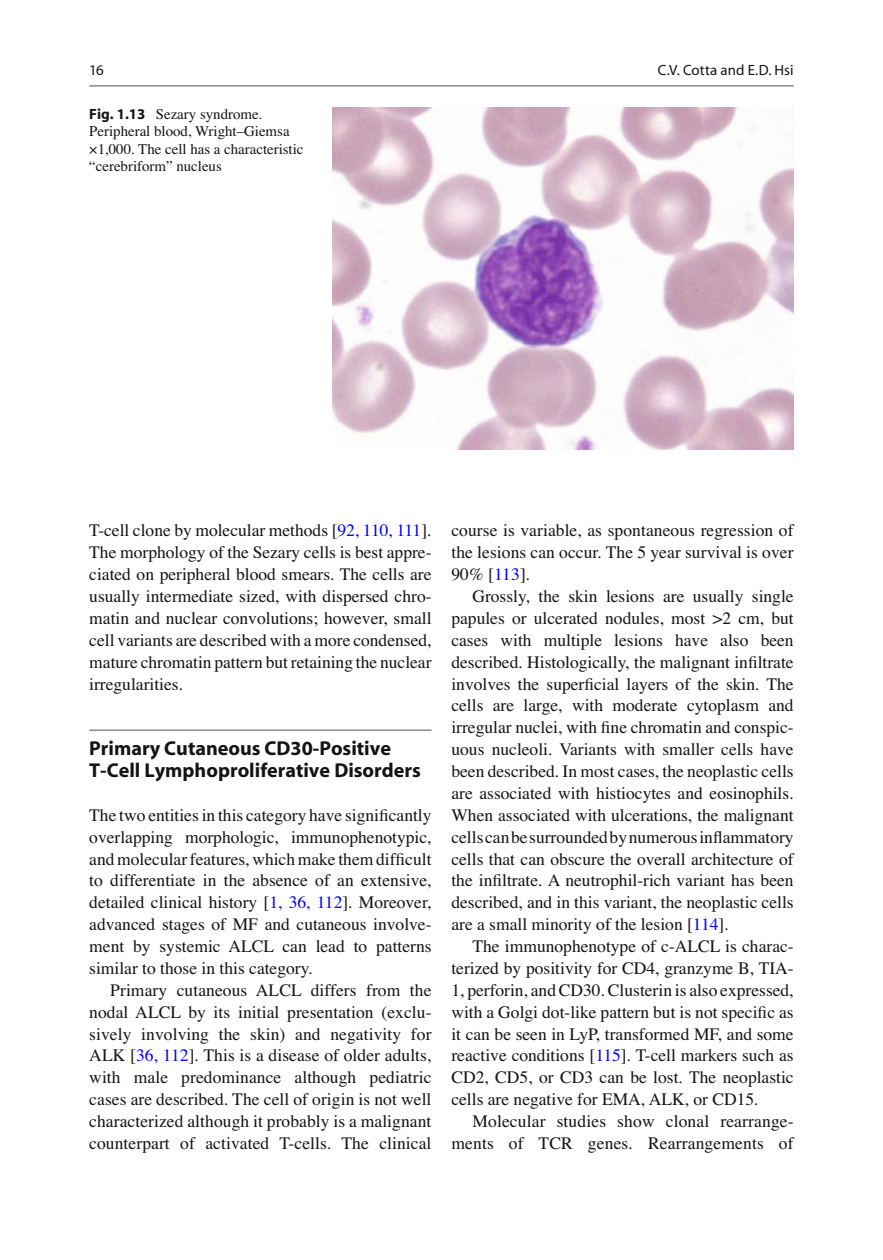
<style>
.page{position:relative;width:883px;height:1260px;background:#fff}
.page>*{position:absolute;margin:0;border:0;box-sizing:border-box;transform-origin:0 0}
.t1{font:700 20.12px/21.9px "Myriad";color:#131413}
.t2{font:17.5px/21.9px "Times";color:#131413;text-align:justify}
.t3{font:14.88px/17.5px "Times";color:#131413}
.t4{font:14.88px "Myriad";color:#131413}
.s1{font-family:"Myriad";font-weight:700}
.s2{color:#00f}
</style>
<div class="page">
<hr style="left:89px;top:85px;width:705px;height:2px;background:#989898">
<hr style="left:89px;top:729px;width:343px;height:2px;background:#989898">
<img style="left:332px;top:107px;width:462px;height:343px">
<p class="t4" style="left:89px;top:64px;width:16px">16</p>
<p class="t4" style="left:658px;top:64px;width:137px">C.V. Cotta and E.D. Hsi</p>
<p class="t3" style="left:89px;top:106px;width:216px"><span class="s1">Fig. 1.13</span> Sezary syndrome.<br>Peripheral blood, Wright–Giemsa ×1,000. The cell has a characteristic “cerebriform” nucleus</p>
<p class="t2" style="left:89px;top:521px;width:344px">T-cell clone by molecular methods [ <span class="s2">92, 110, 111</span> ] .<br>The morphology of the Sezary cells is best appre&shy;ciated on peripheral blood smears. The cells are usually intermediate sized, with dispersed chro&shy;matin and nuclear convolutions; however, small cell variants are described with a more condensed, mature chromatin pattern but retaining the nuclear irregularities.</p>
<p class="t1" style="left:89px;top:739px;width:333px">Primary Cutaneous CD30-Positive<br>T-Cell Lymphoproliferative Disorders</p>
<p class="t2" style="left:89px;top:806px;width:344px">The two entities in this category have signi fi cantly overlapping morphologic, immunophenotypic, and molecular features, which make them dif fi cult to differentiate in the absence of an extensive, detailed clinical history [ <span class="s2">1, 36, 112</span> ] . Moreover, advanced stages of MF and cutaneous involve&shy;ment by systemic ALCL can lead to patterns similar to those in this category.</p>
<p class="t2" style="left:89px;top:981px;width:344px;text-indent:21px">Primary cutaneous ALCL differs from the nodal ALCL by its initial presentation (exclu&shy;sively involving the skin) and negativity for ALK [ <span class="s2">36, 112</span> ] . This is a disease of older adults, with male predominance although pediatric cases are described. The cell of origin is not well characterized although it probably is a malignant counterpart of activated T-cells. The clinical</p>
<p class="t2" style="left:451px;top:521px;width:344px">course is variable, as spontaneous regression of the lesions can occur. The 5 year survival is over 90% [ <span class="s2">113</span> ] .</p>
<p class="t2" style="left:451px;top:587px;width:344px;text-indent:21px">Grossly, the skin lesions are usually single papules or ulcerated nodules, most &gt;2 cm, but cases with multiple lesions have also been described. Histologically, the malignant in fi ltrate involves the super fi cial layers of the skin. The cells are large, with moderate cytoplasm and irregular nuclei, with fi ne chromatin and conspic&shy;uous nucleoli. Variants with smaller cells have been described. In most cases, the neoplastic cells are associated with histiocytes and eosinophils.<br>When associated with ulcerations, the malignant cells can be surrounded by numerous in fl ammatory cells that can obscure the overall architecture of the in fi ltrate. A neutrophil-rich variant has been described, and in this variant, the neoplastic cells are a small minority of the lesion [ <span class="s2">114</span> ] .</p>
<p class="t2" style="left:451px;top:937px;width:344px;text-indent:21px">The immunophenotype of c-ALCL is charac&shy;terized by positivity for CD4, granzyme B, TIA-1, perforin, and CD30. Clusterin is also expressed, with a Golgi dot-like pattern but is not speci fi c as it can be seen in LyP, transformed MF, and some reactive conditions [ <span class="s2">115</span> ] . T-cell markers such as CD2, CD5, or CD3 can be lost. The neoplastic cells are negative for EMA, ALK, or CD15.</p>
<p class="t2" style="left:451px;top:1112px;width:344px;text-align:right">Molecular studies show clonal rearrange&shy;ments of TCR genes. Rearrangements of</p>
</div>
